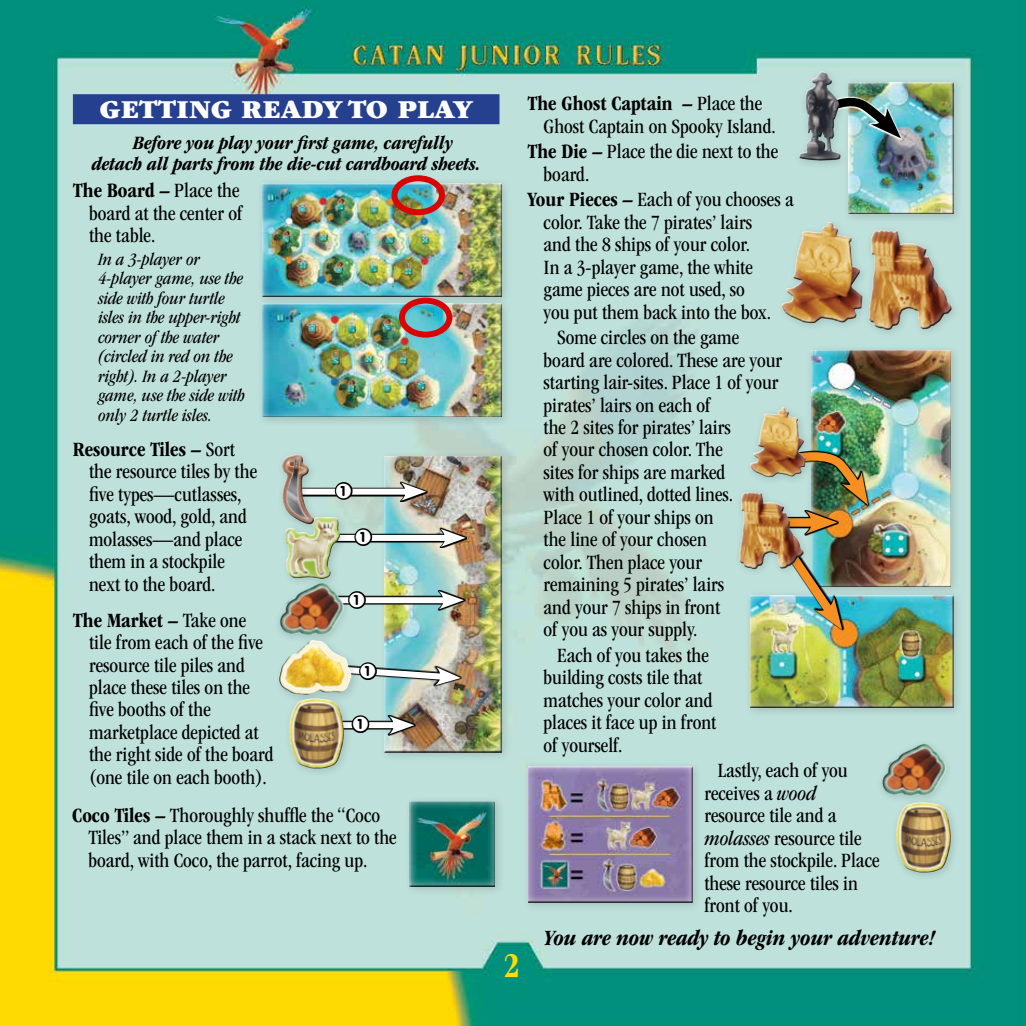
<style>
.page{position:relative;width:1026px;height:1026px;background:#fff}
.page>*{position:absolute;margin:0;border:0;box-sizing:border-box;transform-origin:0 0}
.t1{font:700 condensed 36px "ITC Garamond Std";color:#fd0}
.t2{font:900 27px "Garamond";letter-spacing:.01em;color:#fff}
.t3{font:italic 700 condensed 22.5px "ITC Garamond Std";color:#000}
.t4{font:condensed 21px/22.5px "ITC Garamond Std";color:#000}
.t5{font:italic 700 condensed 19.5px/21px "ITC Garamond Std";color:#000}
.t6{font:italic condensed 18px/19.5px "ITC Garamond Std";color:#000}
.t7{font:18px "Circled";color:#fff}
.s1{font-weight:700}
.s2{font-style:italic}
</style>
<div class="page">
<img style="left:0;top:0;width:1026px;height:1026px">
<div style="left:73px;top:94px;width:426px;height:30px;background:#25408f"></div>
<div style="left:404px;top:795px;width:101px;height:102px;background:#000;opacity:.15"></div>
<div style="left:409px;top:801px;width:87px;height:86px;background:#000;opacity:.75"></div>
<div style="left:256px;top:177px;width:256px;height:130px;background:#bbddd7"></div>
<div style="left:262px;top:183px;width:241px;height:115px;background:#000;opacity:.75"></div>
<div style="left:256px;top:298px;width:256px;height:129px;background:#000;opacity:.15"></div>
<div style="left:262px;top:304px;width:241px;height:115px;background:#000;opacity:.75"></div>
<div style="left:863px;top:225px;width:98px;height:114px;background:#bee1db"></div>
<div style="left:867px;top:231px;width:86px;height:100px;background:#000;opacity:.75"></div>
<div style="left:770px;top:214px;width:105px;height:117px;background:#fff;opacity:.75"></div>
<div style="left:780px;top:220px;width:84px;height:93px;background:#bee1db"></div>
<div style="left:780px;top:223px;width:84px;height:101px;background:#000;opacity:.75"></div>
<div style="left:806px;top:344px;width:156px;height:253px;background:#badcd6"></div>
<div style="left:811px;top:350px;width:142px;height:239px;background:#000;opacity:.75"></div>
<svg style="left:813px;top:534px;width:26px;height:1px"></svg>
<img style="left:813px;top:443px;width:57px;height:91px">
<div style="left:745px;top:402px;width:70px;height:85px;background:#bee1db"></div>
<div style="left:741px;top:402px;width:75px;height:81px;background:#fff;opacity:.75"></div>
<div style="left:748px;top:405px;width:59px;height:66px;background:#bee1db"></div>
<div style="left:749px;top:408px;width:58px;height:71px;background:#000;opacity:.75"></div>
<img style="left:872px;top:732px;width:84px;height:85px">
<div style="left:890px;top:797px;width:71px;height:86px;background:#bde0da"></div>
<div style="left:895px;top:802px;width:57px;height:61px;background:#fff;opacity:.75"></div>
<div style="left:895px;top:808px;width:57px;height:66px;background:#000;opacity:.75"></div>
<div style="left:522px;top:761px;width:181px;height:151px;background:#000;opacity:.15"></div>
<div style="left:528px;top:766px;width:165px;height:137px;background:#000;opacity:.75"></div>
<div style="left:842px;top:77px;width:121px;height:148px;background:#b9dbd5"></div>
<div style="left:848px;top:82px;width:107px;height:134px;background:#000;opacity:.75"></div>
<img style="left:849px;top:82px;width:54px;height:81px">
<div style="left:391px;top:175px;width:54px;height:40px;border:6px solid #d90505;border-radius:50%"></div>
<div style="left:399px;top:298px;width:53px;height:40px;border:6px solid #d90505;border-radius:50%"></div>
<div style="left:744px;top:590px;width:220px;height:128px;background:#b8d9d4"></div>
<div style="left:749px;top:595px;width:206px;height:114px;background:#000;opacity:.75"></div>
<img style="left:778px;top:540px;width:76px;height:98px">
<div style="left:734px;top:486px;width:79px;height:92px;background:#000;opacity:.15"></div>
<div style="left:731px;top:489px;width:75px;height:81px;background:#bee1db"></div>
<div style="left:738px;top:490px;width:67px;height:77px;background:#fff;opacity:.75"></div>
<div style="left:738px;top:493px;width:67px;height:77px;background:#000;opacity:.75"></div>
<div style="left:379px;top:450px;width:133px;height:313px;background:#000;opacity:.15"></div>
<div style="left:383px;top:455px;width:120px;height:306px;background:#b7d9d3"></div>
<div style="left:383px;top:455px;width:120px;height:299px;background:#000;opacity:.75"></div>
<svg style="left:349px;top:527px;width:118px;height:21px"></svg>
<div style="left:331px;top:535px;width:120px;height:6px;background:#fff"></div>
<svg style="left:440px;top:529px;width:26px;height:18px"></svg>
<svg style="left:323px;top:481px;width:104px;height:21px"></svg>
<div style="left:298px;top:489px;width:113px;height:6px;background:#fff"></div>
<svg style="left:401px;top:483px;width:25px;height:18px"></svg>
<svg style="left:354px;top:715px;width:62px;height:21px"></svg>
<div style="left:340px;top:722px;width:60px;height:6px;background:#fff"></div>
<svg style="left:389px;top:716px;width:25px;height:18px"></svg>
<svg style="left:333px;top:480px;width:22px;height:22px"></svg>
<svg style="left:352px;top:526px;width:22px;height:22px"></svg>
<svg style="left:354px;top:713px;width:18px;height:22px"></svg>
<img style="left:269px;top:571px;width:195px;height:117px">
<div style="left:274px;top:635px;width:87px;height:70px;background:#000;opacity:.15"></div>
<div style="left:291px;top:639px;width:62px;height:57px;background:#fff;opacity:.75"></div>
<div style="left:278px;top:639px;width:71px;height:57px;background:#000;opacity:.75"></div>
<div style="left:284px;top:693px;width:70px;height:85px;background:#000;opacity:.15"></div>
<div style="left:288px;top:698px;width:57px;height:61px;background:#fff;opacity:.75"></div>
<div style="left:288px;top:704px;width:57px;height:66px;background:#000;opacity:.75"></div>
<div style="left:280px;top:512px;width:69px;height:76px;background:#000;opacity:.15"></div>
<div style="left:284px;top:519px;width:57px;height:60px;background:#000;opacity:.75"></div>
<div style="left:277px;top:449px;width:46px;height:85px;background:#000;opacity:.15"></div>
<div style="left:281px;top:454px;width:33px;height:65px;background:#fff;opacity:.75"></div>
<div style="left:281px;top:456px;width:33px;height:69px;background:#000;opacity:.75"></div>
<div style="left:793px;top:66px;width:56px;height:104px;background:#000;opacity:.15"></div>
<div style="left:796px;top:65px;width:48px;height:102px;background:#fff;opacity:.75"></div>
<div style="left:797px;top:70px;width:45px;height:88px;background:#fff;opacity:.75"></div>
<div style="left:797px;top:73px;width:45px;height:89px;background:#000;opacity:.75"></div>
<p class="t2" style="left:100px;top:95px;width:375px">GETTING READY TO PLAY</p>
<p class="t5" style="left:92px;top:133px;width:390px;text-indent:41px">Before you play your first game, carefully detach all parts from the die-cut cardboard sheets.</p>
<p class="t4" style="left:89px;top:180px;width:155px;text-indent:-16px"><span class="s1">The Board –</span> Place the board at the center of the table.</p>
<p class="t6" style="left:98px;top:250px;width:148px">In a 3-player or<br>4-player game, use the side with four turtle isles in the upper-right corner of the water (circled in red on the right). In a 2-player game, use the side with only 2 turtle isles.</p>
<p class="t4" style="left:89px;top:438px;width:170px;text-indent:-16px"><span class="s1">Resource Tiles –</span> Sort the resource tiles by the five types—cutlasses, goats, wood, gold, and molasses—and place them in a stockpile next to the board.</p>
<p class="t4" style="left:89px;top:609px;width:186px;text-indent:-16px"><span class="s1">The Market –</span> Take one tile from each of the five resource tile piles and place these tiles on the five booths of the marketplace depicted at the right side of the board (one tile on each booth).</p>
<p class="t4" style="left:88px;top:804px;width:310px;text-indent:-16px"><span class="s1">Coco Tiles –</span> Thoroughly shuffle the “Coco<br>Tiles” and place them in a stack next to the board, with Coco, the parrot, facing up.</p>
<p class="t7" style="left:336px;top:481px;width:17px">1</p>
<p class="t7" style="left:356px;top:527px;width:17px">1</p>
<p class="t7" style="left:350px;top:590px;width:17px">1</p>
<p class="t7" style="left:361px;top:662px;width:17px">1</p>
<p class="t7" style="left:353px;top:715px;width:17px">1</p>
<h1 class="t1" style="left:503px;top:946px;width:18px">2</h1>
<p class="t4" style="left:544px;top:92px;width:234px;text-indent:-16px"><span class="s1">The Ghost Captain –</span> Place the<br>Ghost Captain on Spooky Island.</p>
<p class="t4" style="left:544px;top:140px;width:236px;text-indent:-16px"><span class="s1">The Die –</span> Place the die next to the board.</p>
<p class="t4" style="left:544px;top:188px;width:252px;text-indent:-16px"><span class="s1">Your Pieces –</span> Each of you chooses a color. Take the 7 pirates’ lairs<br>and the 8 ships of your color.<br>In a 3-player game, the white game pieces are not used, so<br>you put them back into the box.</p>
<p class="t4" style="left:544px;top:326px;width:240px;text-indent:14px">Some circles on the game board are colored. These are your starting lair-sites. Place 1 of your pirates’ lairs on each of<br>the 2 sites for pirates’ lairs<br>of your chosen color. The<br>sites for ships are marked<br>with outlined, dotted lines.<br>Place 1 of your ships on<br>the line of your chosen<br>color. Then place your remaining 5 pirates’ lairs<br>and your 7 ships in front<br>of you as your supply.</p>
<p class="t4" style="left:544px;top:644px;width:174px;text-indent:14px">Each of you takes the building costs tile that matches your color and places it face up in front of yourself.</p>
<p class="t4" style="left:704px;top:760px;width:177px;text-indent:14px">Lastly, each of you receives a <span class="s2">wood </span>resource tile and a <span class="s2">molasses</span> resource tile from the stockpile. Place these resource tiles in front of you.</p>
<p class="t3" style="left:544px;top:925px;width:392px">You are now ready to begin your adventure!</p>
</div>
